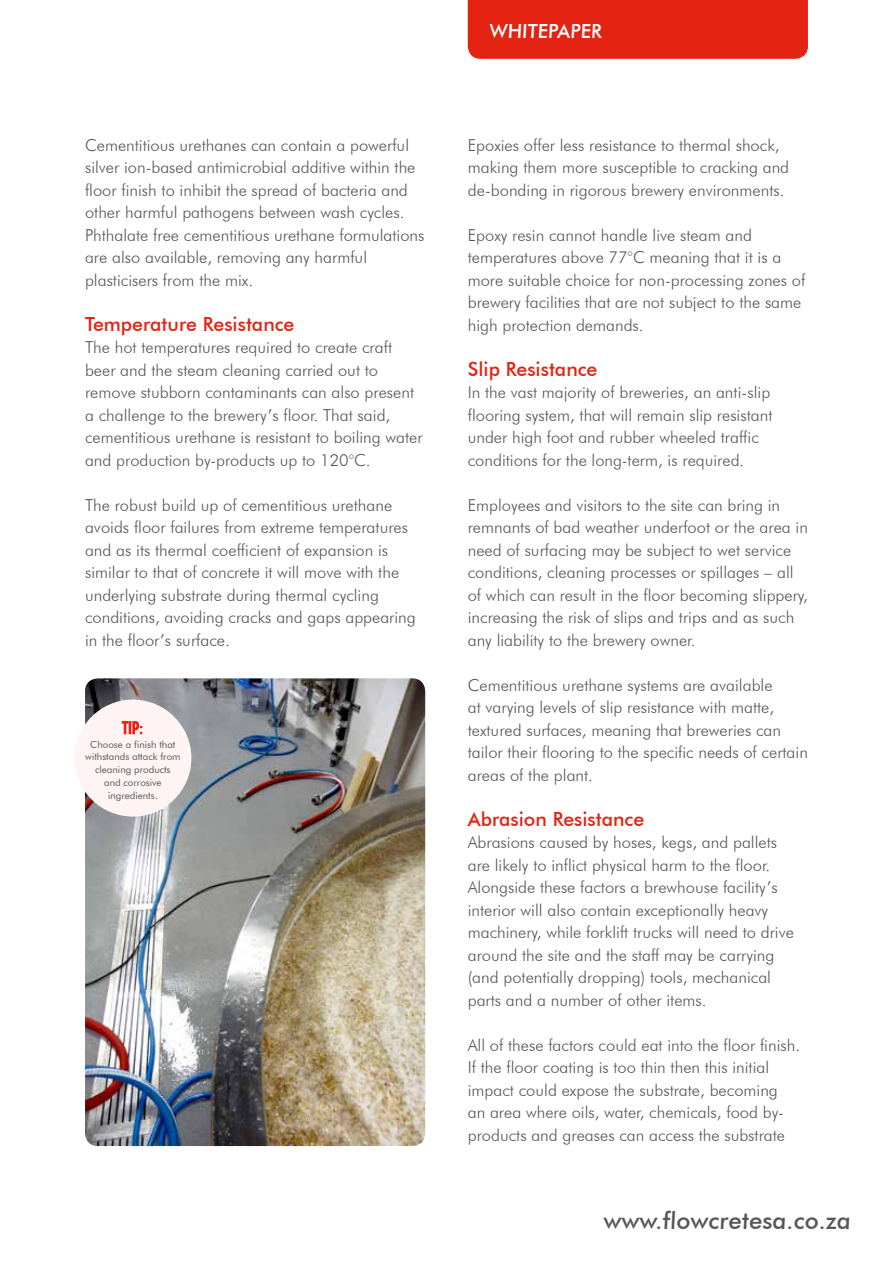
<style>
.page{position:relative;width:893px;height:1263px;background:#fff}
.page>*{position:absolute;margin:0;border:0;box-sizing:border-box;transform-origin:0 0}
.t1{font:500 24px "Futura BT";color:#575756}
.t2{font:500 19.5px "Futura BT";color:#e42313}
.t3{font:500 19.5px "Futura BT";color:#fff}
.t4{font:300 16.5px/22.5px "Futura BT";color:#575756}
.t5{font:9.75px/12.8px "Futura BT";color:#575756;text-align:center}
</style>
<div class="page">
<div style="left:468px;top:0;width:340px;height:59px;background:#e42313"></div>
<img style="left:85px;top:678px;width:340px;height:468px">
<div style="left:74px;top:700px;width:117px;height:116px;background:#fef4f3;border-radius:50%"></div>
<svg style="left:122px;top:721px;width:20px;height:13px"></svg>
<p class="t4" style="left:85px;top:134px;width:341px">Cementitious urethanes can contain a powerful silver ion-based antimicrobial additive within the floor finish to inhibit the spread of bacteria and other harmful pathogens between wash cycles.<br>Phthalate free cementitious urethane formulations are also available, removing any harmful plasticisers from the mix.</p>
<p class="t2" style="left:85px;top:312px;width:211px">Temperature Resistance</p>
<p class="t4" style="left:85px;top:336px;width:339px">The hot temperatures required to create craft beer and the steam cleaning carried out to remove stubborn contaminants can also present a challenge to the brewery’s floor. That said, cementitious urethane is resistant to boiling water and production by-products up to 120°C.</p>
<p class="t4" style="left:85px;top:494px;width:332px">The robust build up of cementitious urethane avoids floor failures from extreme temperatures and as its thermal coefficient of expansion is similar to that of concrete it will move with the underlying substrate during thermal cycling conditions, avoiding cracks and gaps appearing in the floor’s surface.</p>
<p class="t5" style="left:85px;top:738px;width:97px">Choose a finish that withstands attack from cleaning products<br>and corrosive ingredients.</p>
<p class="t3" style="left:489px;top:19px;width:114px">WHITEPAPER</p>
<p class="t4" style="left:468px;top:133px;width:323px">Epoxies offer less resistance to thermal shock, making them more susceptible to cracking and de-bonding in rigorous brewery environments.</p>
<p class="t4" style="left:468px;top:223px;width:339px">Epoxy resin cannot handle live steam and temperatures above 77°C meaning that it is a more suitable choice for non-processing zones of brewery facilities that are not subject to the same high protection demands.</p>
<p class="t2" style="left:468px;top:357px;width:131px">Slip Resistance</p>
<p class="t4" style="left:468px;top:381px;width:306px">In the vast majority of breweries, an anti-slip flooring system, that will remain slip resistant under high foot and rubber wheeled traffic conditions for the long-term, is required.</p>
<p class="t4" style="left:468px;top:493px;width:342px">Employees and visitors to the site can bring in remnants of bad weather underfoot or the area in need of surfacing may be subject to wet service conditions, cleaning processes or spillages – all of which can result in the floor becoming slippery, increasing the risk of slips and trips and as such any liability to the brewery owner.</p>
<p class="t4" style="left:468px;top:674px;width:342px">Cementitious urethane systems are available<br>at varying levels of slip resistance with matte, textured surfaces, meaning that breweries can tailor their flooring to the specific needs of certain areas of the plant.</p>
<p class="t2" style="left:468px;top:807px;width:178px">Abrasion Resistance</p>
<p class="t4" style="left:468px;top:831px;width:328px">Abrasions caused by hoses, kegs, and pallets are likely to inflict physical harm to the floor.<br>Alongside these factors a brewhouse facility’s interior will also contain exceptionally heavy machinery, while forklift trucks will need to drive around the site and the staff may be carrying (and potentially dropping) tools, mechanical parts and a number of other items.</p>
<p class="t4" style="left:468px;top:1034px;width:334px">All of these factors could eat into the floor finish.<br>If the floor coating is too thin then this initial impact could expose the substrate, becoming<br>an area where oils, water, chemicals, food by&shy;products and greases can access the substrate</p>
<h1 class="t1" style="left:603px;top:1206px;width:250px">www.flowcretesa.co.za</h1>
</div>
